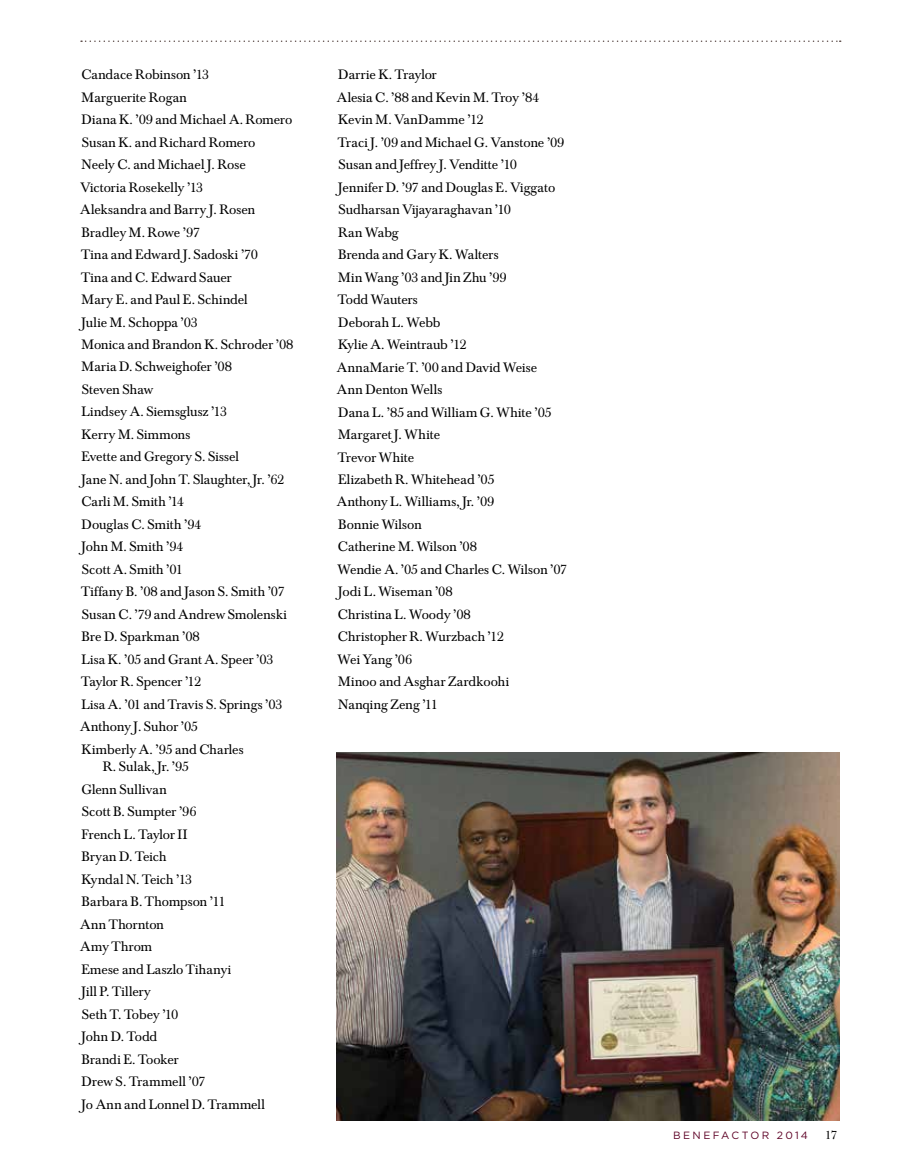
<style>
.page{position:relative;width:905px;height:1161px;background:#fff}
.page>*{position:absolute;margin:0;border:0;box-sizing:border-box;transform-origin:0 0}
.t1{font:14.25px/22.5px "Baskerville Rgl";letter-spacing:.005em;color:#000}
.t2{font:12px "Baskerville Cyr Upright";color:#000}
.t3{font:10.5px "Gotham";letter-spacing:.22em;color:#5d0025}
</style>
<div class="page">
<svg style="left:81px;top:41px;width:759px;height:1px"></svg>
<img style="left:337px;top:752px;width:502px;height:368px">
<p class="t1" style="left:80px;top:64px;width:214px">Candace Robinson ’13<br>Marguerite Rogan<br>Diana K. ’09 and Michael A. Romero<br>Susan K. and Richard Romero<br>Neely C. and Michael J. Rose<br>Victoria Rosekelly ’13<br>Aleksandra and Barry J. Rosen<br>Bradley M. Rowe ’97<br>Tina and Edward J. Sadoski ’70<br>Tina and C. Edward Sauer<br>Mary E. and Paul E. Schindel<br>Julie M. Schoppa ’03<br>Monica and Brandon K. Schroder ’08<br>Maria D. Schweighofer ’08<br>Steven Shaw<br>Lindsey A. Siemsglusz ’13<br>Kerry M. Simmons<br>Evette and Gregory S. Sissel<br>Jane N. and John T. Slaughter, Jr. ’62<br>Carli M. Smith ’14<br>Douglas C. Smith ’94<br>John M. Smith ’94<br>Scott A. Smith ’01<br>Tiffany B. ’08 and Jason S. Smith ’07<br>Susan C. ’79 and Andrew Smolenski<br>Bre D. Sparkman ’08<br>Lisa K. ’05 and Grant A. Speer ’03<br>Taylor R. Spencer ’12<br>Lisa A. ’01 and Travis S. Springs ’03<br>Anthony J. Suhor ’05<br>Kimberly A. ’95 and Charles</p>
<p class="t1" style="left:80px;top:757px;width:186px;text-indent:22px">R. Sulak, Jr. ’95<br>Glenn Sullivan<br>Scott B. Sumpter ’96<br>French L. Taylor II<br>Bryan D. Teich<br>Kyndal N. Teich ’13<br>Barbara B. Thompson ’11<br>Ann Thornton<br>Amy Throm<br>Emese and Laszlo Tihanyi<br>Jill P. Tillery<br>Seth T. Tobey ’10<br>John D. Todd<br>Brandi E. Tooker<br>Drew S. Trammell ’07<br>Jo Ann and Lonnel D. Trammell</p>
<p class="t1" style="left:337px;top:64px;width:232px">Darrie K. Traylor<br>Alesia C. ’88 and Kevin M. Troy ’84<br>Kevin M. VanDamme ’12<br>Traci J. ’09 and Michael G. Vanstone ’09<br>Susan and Jeffrey J. Venditte ’10<br>Jennifer D. ’97 and Douglas E. Viggato<br>Sudharsan Vijayaraghavan ’10<br>Ran Wabg<br>Brenda and Gary K. Walters<br>Min Wang ’03 and Jin Zhu ’99<br>Todd Wauters<br>Deborah L. Webb<br>Kylie A. Weintraub ’12<br>AnnaMarie T. ’00 and David Weise<br>Ann Denton Wells<br>Dana L. ’85 and William G. White ’05<br>Margaret J. White<br>Trevor White<br>Elizabeth R. Whitehead ’05<br>Anthony L. Williams, Jr. ’09<br>Bonnie Wilson<br>Catherine M. Wilson ’08<br>Wendie A. ’05 and Charles C. Wilson ’07<br>Jodi L. Wiseman ’08<br>Christina L. Woody ’08<br>Christopher R. Wurzbach ’12<br>Wei Yang ’06<br>Minoo and Asghar Zardkoohi<br>Nanqing Zeng ’11</p>
<p class="t3" style="left:673px;top:1129px;width:136px">BENEFACTOR 2014</p>
<p class="t2" style="left:824px;top:1128px;width:14px">17</p>
</div>
